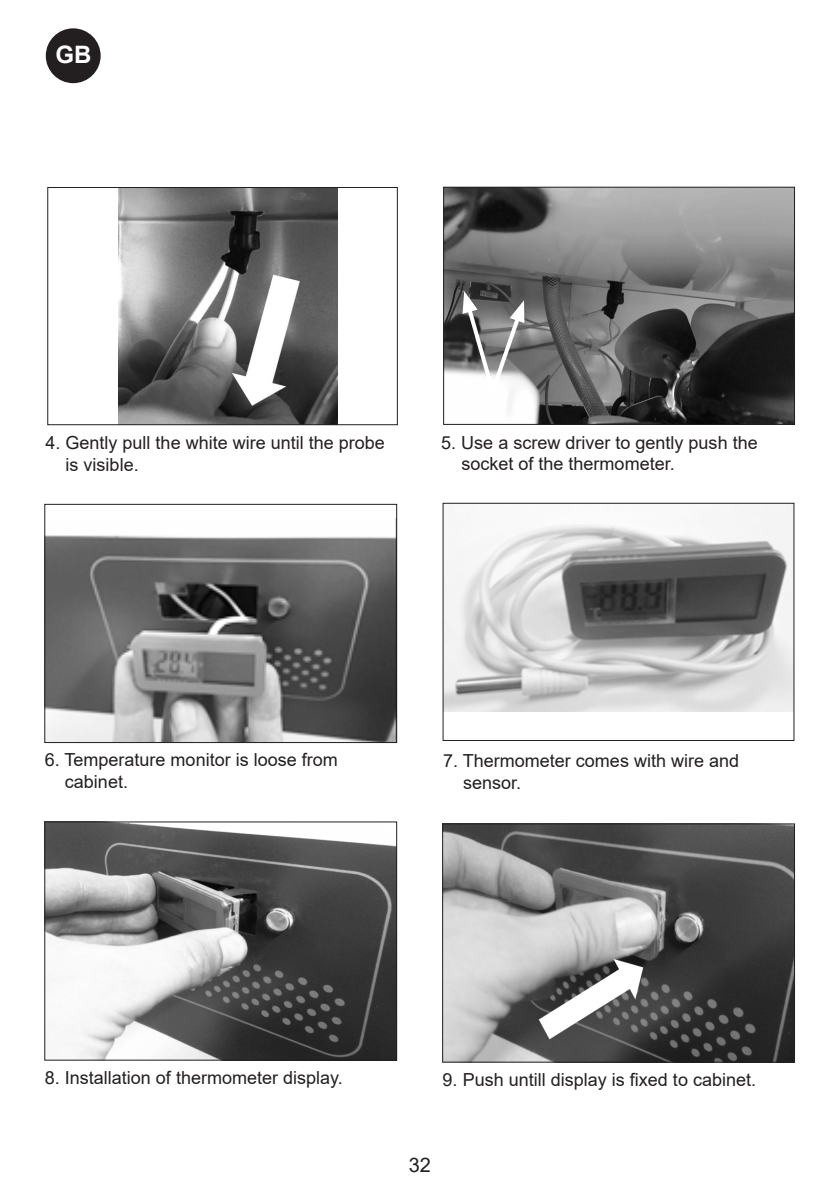
<style>
.page{position:relative;width:840px;height:1191px;background:#fff}
.page>*{position:absolute;margin:0;border:0;box-sizing:border-box;transform-origin:0 0}
.t1{font:700 24px "Arial";color:#fff}
.t2{font:20px "Arial";color:#231f20}
.Brød_9_hæng_1{font:18px/21.6px "Arial";color:#231f20}
.Brød_9_hæng_2{font:18px "Arial";color:#231f20}
</style>
<div class="page">
<img style="left:445px;top:189px;width:347px;height:234px">
<div style="left:443px;top:187px;width:351px;height:238px;border:1px solid #231f20"></div>
<svg style="left:462px;top:291px;width:62px;height:112px"></svg>
<img style="left:46px;top:535px;width:349px;height:206px">
<div style="left:44px;top:504px;width:353px;height:239px;border:1px solid #231f20"></div>
<img style="left:444px;top:505px;width:348px;height:206px">
<div style="left:442px;top:503px;width:352px;height:238px;border:1px solid #231f20"></div>
<img style="left:46px;top:823px;width:349px;height:235px">
<div style="left:44px;top:821px;width:353px;height:239px;border:1px solid #231f20"></div>
<img style="left:444px;top:825px;width:348px;height:235px">
<div style="left:442px;top:823px;width:352px;height:239px;border:1px solid #231f20"></div>
<img style="left:118px;top:189px;width:219px;height:234px">
<div style="left:47px;top:187px;width:350px;height:238px;border:1px solid #231f20"></div>
<div style="left:46px;top:28px;width:55px;height:55px;background:#231f20;border-radius:50%"></div>
<h1 class="t1" style="left:55px;top:38px;width:38px">GB</h1>
<p class="Brød_9_hæng_1" style="left:66px;top:432px;width:321px;text-indent:-20px">4. Gently pull the white wire until the probe is visible.</p>
<p class="Brød_9_hæng_1" style="left:461px;top:431px;width:298px;text-indent:-20px">5. Use a screw driver to gently push the socket of the thermometer.</p>
<p class="Brød_9_hæng_1" style="left:65px;top:749px;width:274px;text-indent:-20px">6. Temperature monitor is loose from cabinet.</p>
<p class="Brød_9_hæng_1" style="left:463px;top:750px;width:277px;text-indent:-20px">7. Thermometer comes with wire and sensor.</p>
<p class="Brød_9_hæng_1" style="left:45px;top:1066px;width:299px">8. Installation of thermometer display.</p>
<p class="Brød_9_hæng_2" style="left:442px;top:1067px;width:315px">9. Push untill display is fixed to cabinet.</p>
<p class="t2" style="left:408px;top:1150px;width:24px">32</p>
</div>
